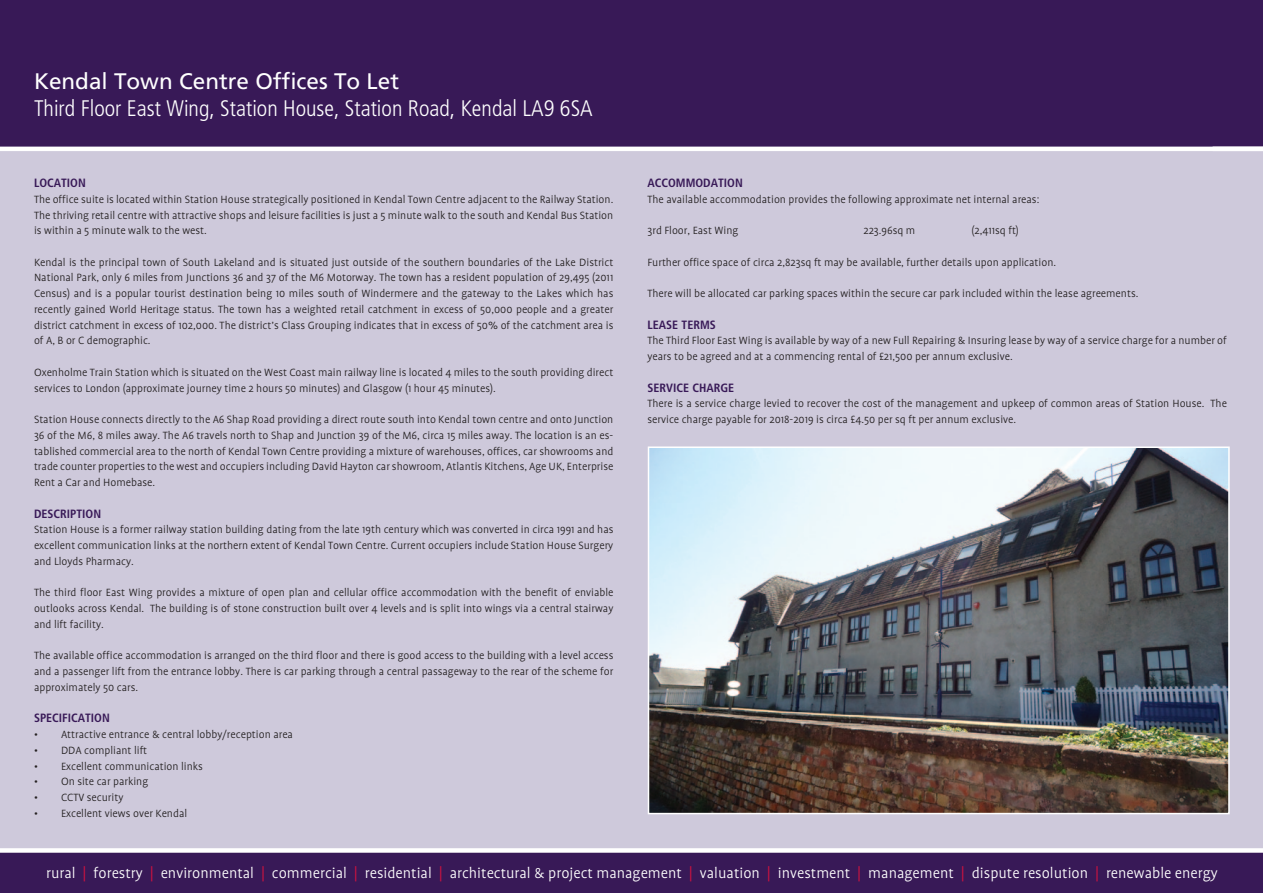
<style>
.page{position:relative;width:1263px;height:893px;background:#fff}
.page>*{position:absolute;margin:0;border:0;box-sizing:border-box;transform-origin:0 0}
.t1{font:300 condensed 22.5px "Frutiger";color:#fff}
.t2{font:22.5px "Frutiger";color:#fff}
.t3{font:300 16.5px "Profile";color:#fff}
.t4{font:300 12px/15.8px "Profile";color:#231f20;text-align:justify}
.t5{font:700 condensed 12px "Frutiger";color:#381957}
.s1{color:#d7123e}
</style>
<div class="page">
<div style="left:0;top:147px;width:1263px;height:706px;background:#cec9db"></div>
<div style="left:0;top:0;width:1263px;height:149px;background:#381957"></div>
<div style="left:0;top:850px;width:1263px;height:43px;background:#381957"></div>
<div style="left:0;top:848px;width:1263px;height:5px;background:#fff"></div>
<hr style="left:0;top:147px;width:1263px;height:4px;background:#fff">
<img style="left:651px;top:449px;width:576px;height:362px">
<div style="left:648px;top:446px;width:582px;height:368px;border:2px solid #fff"></div>
<h1 class="t2" style="left:34px;top:68px;width:367px">Kendal Town Centre Offices To Let</h1>
<h1 class="t1" style="left:34px;top:95px;width:560px">Third Floor East Wing, Station House, Station Road, Kendal LA9 6SA</h1>
<p class="t5" style="left:34px;top:176px;width:53px">LOCATION</p>
<p class="t4" style="left:34px;top:191px;width:581px">The office suite is located within Station House strategically positioned in Kendal Town Centre adjacent to the Railway Station.<br>The thriving retail centre with attractive shops and leisure facilities is just a 5 minute walk to the south and Kendal Bus Station is within a 5 minute walk to the west.</p>
<p class="t4" style="left:34px;top:254px;width:581px">Kendal is the principal town of South Lakeland and is situated just outside of the southern boundaries of the Lake District National Park, only 6 miles from Junctions 36 and 37 of the M6 Motorway. The town has a resident population of 29,495 (2011<br>Census) and is a popular tourist destination being 10 miles south of Windermere and the gateway to the Lakes which has recently gained World Heritage status. The town has a weighted retail catchment in excess of 50,000 people and a greater district catchment in excess of 102,000. The district’s Class Grouping indicates that in excess of 50% of the catchment area is of A, B or C demographic.</p>
<p class="t4" style="left:34px;top:365px;width:581px">Oxenholme Train Station which is situated on the West Coast main railway line is located 4 miles to the south providing direct services to London (approximate journey time 2 hours 50 minutes) and Glasgow (1 hour 45 minutes).</p>
<p class="t4" style="left:34px;top:412px;width:581px">Station House connects directly to the A6 Shap Road providing a direct route south into Kendal town centre and onto Junction 36 of the M6, 8 miles away. The A6 travels north to Shap and Junction 39 of the M6, circa 15 miles away. The location is an es&shy;tablished commercial area to the north of Kendal Town Centre providing a mixture of warehouses, offices, car showrooms and trade counter properties to the west and occupiers including David Hayton car showroom, Atlantis Kitchens, Age UK, Enterprise Rent a Car and Homebase.</p>
<p class="t5" style="left:34px;top:506px;width:69px">DESCRIPTION</p>
<p class="t4" style="left:34px;top:522px;width:581px">Station House is a former railway station building dating from the late 19th century which was converted in circa 1991 and has excellent communication links at the northern extent of Kendal Town Centre. Current occupiers include Station House Surgery and Lloyds Pharmacy.</p>
<p class="t4" style="left:34px;top:585px;width:581px">The third floor East Wing provides a mixture of open plan and cellular office accommodation with the benefit of enviable outlooks across Kendal. The building is of stone construction built over 4 levels and is split into wings via a central stairway and lift facility.</p>
<p class="t4" style="left:34px;top:648px;width:581px">The available office accommodation is arranged on the third floor and there is good access to the building with a level access and a passenger lift from the entrance lobby. There is car parking through a central passageway to the rear of the scheme for approximately 50 cars.</p>
<p class="t5" style="left:34px;top:711px;width:77px">SPECIFICATION</p>
<p class="t4" style="left:34px;top:727px;width:261px">• Attractive entrance &amp; central lobby/reception area</p>
<p class="t4" style="left:34px;top:742px;width:115px">• DDA compliant lift</p>
<p class="t4" style="left:34px;top:758px;width:171px">• Excellent communication links</p>
<p class="t4" style="left:34px;top:774px;width:116px">• On site car parking</p>
<p class="t4" style="left:34px;top:790px;width:91px">• CCTV security</p>
<p class="t4" style="left:34px;top:805px;width:155px">• Excellent views over Kendal</p>
<p class="t5" style="left:647px;top:176px;width:97px">ACCOMMODATION</p>
<p class="t4" style="left:647px;top:191px;width:393px">The available accommodation provides the following approximate net internal areas:</p>
<p class="t4" style="left:647px;top:223px;width:92px">3rd Floor, East Wing</p>
<p class="t4" style="left:863px;top:223px;width:53px">223.96sq m</p>
<p class="t4" style="left:971px;top:223px;width:49px">(2,411sq ft)</p>
<p class="t4" style="left:647px;top:254px;width:410px">Further office space of circa 2,823sq ft may be available, further details upon application.</p>
<p class="t4" style="left:647px;top:286px;width:492px">There will be allocated car parking spaces within the secure car park included within the lease agreements.</p>
<p class="t5" style="left:647px;top:317px;width:70px">LEASE TERMS</p>
<p class="t4" style="left:647px;top:333px;width:581px">The Third Floor East Wing is available by way of a new Full Repairing &amp; Insuring lease by way of a service charge for a number of years to be agreed and at a commencing rental of £21,500 per annum exclusive.</p>
<p class="t5" style="left:647px;top:380px;width:88px">SERVICE CHARGE</p>
<p class="t4" style="left:647px;top:396px;width:581px">There is a service charge levied to recover the cost of the management and upkeep of common areas of Station House. The service charge payable for 2018-2019 is circa £4.50 per sq ft per annum exclusive.</p>
<h2 class="t3" style="left:46px;top:864px;width:1173px">rural <span class="s1">|</span> forestry <span class="s1">|</span> environmental <span class="s1">|</span> commercial <span class="s1">|</span> residential <span class="s1">|</span> architectural &amp; project management <span class="s1">|</span> valuation <span class="s1">|</span> investment <span class="s1">|</span> management <span class="s1">|</span> dispute resolution <span class="s1">|</span> renewable energy</h2>
</div>
